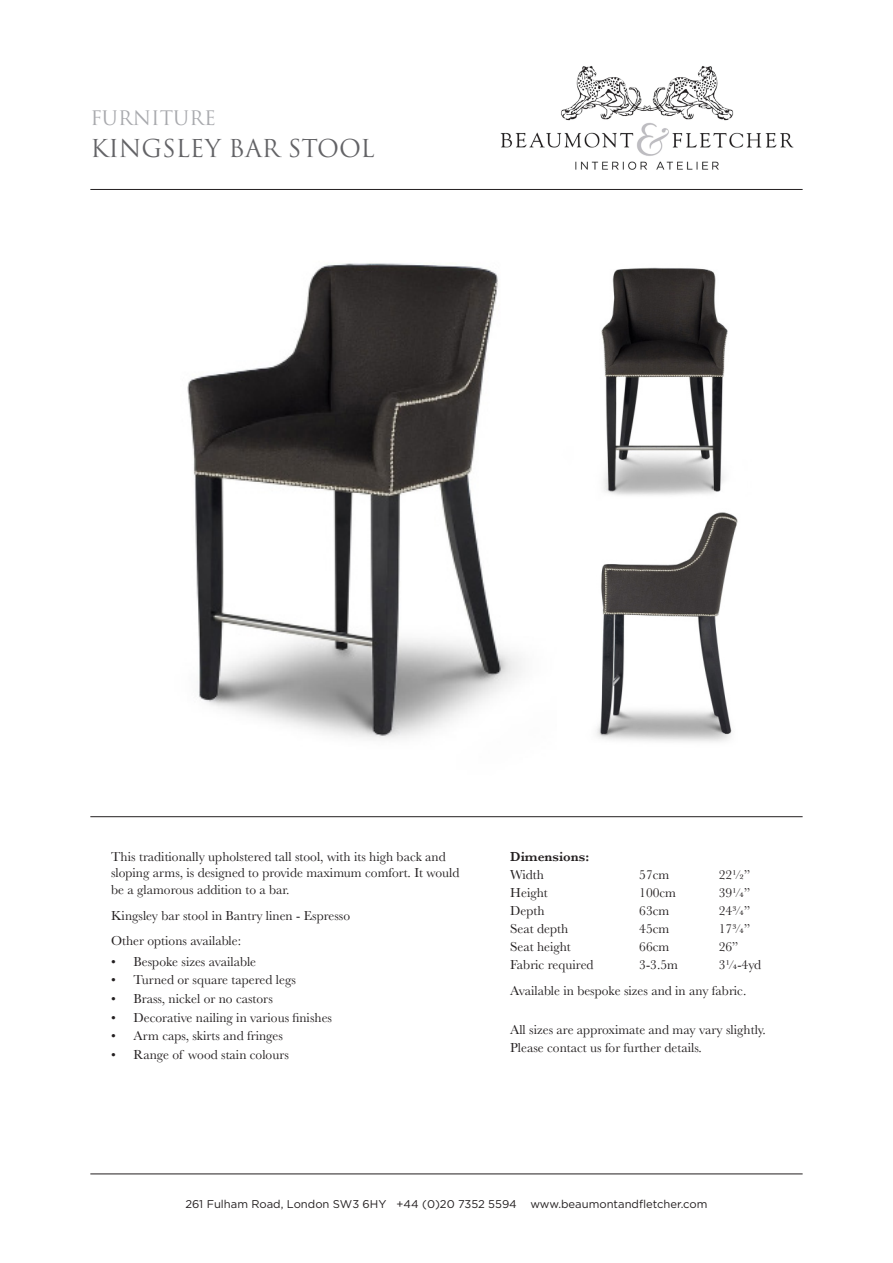
<style>
.page{position:relative;width:893px;height:1263px;background:#fff}
.page>*{position:absolute;margin:0;border:0;box-sizing:border-box;transform-origin:0 0}
.t1{font:24px "Trajan Pro";color:#636366}
.t2{font:19.5px "Trajan Pro";color:#a8a9ad}
.t3{font:13.5px/16.5px "Baskerville";color:#231f20}
.t4{font:600 13.5px "Baskerville";color:#231f20}
.t5{font:11.25px "Gotham";color:#231f20}
</style>
<div class="page">
<hr style="left:90px;top:189px;width:713px;height:1px;background:#231f20">
<hr style="left:90px;top:816px;width:713px;height:1px;background:#231f20">
<hr style="left:90px;top:1174px;width:713px;height:1px;background:#231f20">
<img style="left:500px;top:66px;width:294px;height:104px">
<img style="left:187px;top:263px;width:335px;height:476px">
<img style="left:601px;top:267px;width:127px;height:228px">
<img style="left:596px;top:512px;width:142px;height:230px">
<p class="t2" style="left:90px;top:106px;width:127px">FURNITURE</p>
<p class="t1" style="left:90px;top:133px;width:286px">KINGSLEY BAR STOOL</p>
<p class="t3" style="left:111px;top:848px;width:350px">This traditionally upholstered tall stool, with its high back and sloping arms, is designed to provide maximum comfort. It would be a glamorous addition to a bar.</p>
<p class="t3" style="left:111px;top:907px;width:241px">Kingsley bar stool in Bantry linen - Espresso</p>
<p class="t3" style="left:111px;top:932px;width:132px">Other options available:</p>
<p class="t3" style="left:111px;top:953px;width:147px">• Bespoke sizes available</p>
<p class="t3" style="left:111px;top:972px;width:186px">• Turned or square tapered legs</p>
<p class="t3" style="left:111px;top:990px;width:163px">• Brass, nickel or no castors</p>
<p class="t3" style="left:111px;top:1009px;width:222px">• Decorative nailing in various finishes</p>
<p class="t3" style="left:111px;top:1028px;width:173px">• Arm caps, skirts and fringes</p>
<p class="t3" style="left:111px;top:1046px;width:179px">• Range of wood stain colours</p>
<p class="t4" style="left:510px;top:847px;width:80px">Dimensions:</p>
<p class="t3" style="left:510px;top:866px;width:35px">Width</p>
<p class="t3" style="left:639px;top:866px;width:32px">57cm</p>
<p class="t3" style="left:719px;top:866px;width:33px">22½”</p>
<p class="t3" style="left:510px;top:884px;width:39px">Height</p>
<p class="t3" style="left:639px;top:884px;width:38px">100cm</p>
<p class="t3" style="left:719px;top:884px;width:33px">39¼”</p>
<p class="t3" style="left:510px;top:902px;width:36px">Depth</p>
<p class="t3" style="left:639px;top:902px;width:32px">63cm</p>
<p class="t3" style="left:719px;top:902px;width:33px">24¾”</p>
<p class="t3" style="left:510px;top:920px;width:59px">Seat depth</p>
<p class="t3" style="left:639px;top:920px;width:32px">45cm</p>
<p class="t3" style="left:719px;top:920px;width:33px">17¾”</p>
<p class="t3" style="left:510px;top:938px;width:62px">Seat height</p>
<p class="t3" style="left:639px;top:938px;width:32px">66cm</p>
<p class="t3" style="left:719px;top:938px;width:21px">26”</p>
<p class="t3" style="left:510px;top:956px;width:85px">Fabric required</p>
<p class="t3" style="left:639px;top:956px;width:40px">3-3.5m</p>
<p class="t3" style="left:719px;top:956px;width:44px">3¼-4yd</p>
<p class="t3" style="left:510px;top:982px;width:238px">Available in bespoke sizes and in any fabric.</p>
<p class="t3" style="left:510px;top:1022px;width:257px">All sizes are approximate and may vary slightly.</p>
<p class="t3" style="left:510px;top:1040px;width:193px">Please contact us for further details.</p>
<p class="t5" style="left:185px;top:1197px;width:524px">261 Fulham Road, London SW3 6HY +44 (0)20 7352 5594 www.beaumontandfletcher.com</p>
</div>
